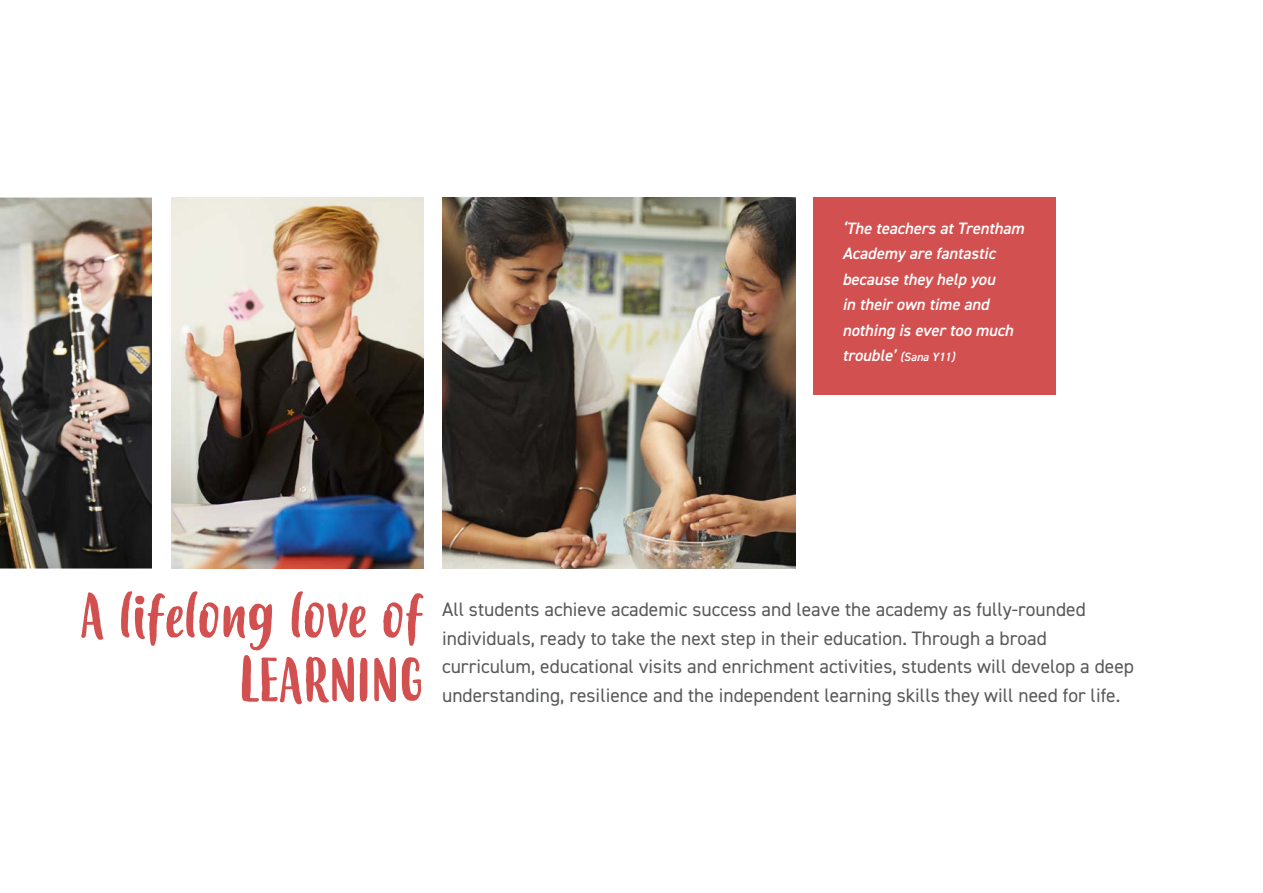
<style>
.page{position:relative;width:1263px;height:893px;background:#fff}
.page>*{position:absolute;margin:0;border:0;box-sizing:border-box;transform-origin:0 0}
.t1{font:60px/64.5px "Budidaya";color:#d25150;text-align:right}
.t2{font:19.5px/28.5px "DIN2014";color:#58595b}
.t3{font:italic 600 16.5px/25.5px "DIN2014";color:#fff}
.t4{font:italic 600 12px "DIN2014";color:#fff}
.s1{font-size:16.5px}
</style>
<div class="page">
<img style="left:0;top:197px;width:174px;height:372px">
<img style="left:172px;top:198px;width:252px;height:370px">
<img style="left:442px;top:198px;width:353px;height:370px">
<div style="left:813px;top:198px;width:243px;height:197px;background:#d25150"></div>
<p class="t3" style="left:842px;top:215px;width:183px">‘The teachers at Trentham<br>Academy are fantastic because they help you<br>in their own time and nothing is ever too much</p>
<p class="t4" style="left:842px;top:349px;width:114px"><span class="s1">trouble’</span> (Sana Y11)</p>
<h1 class="t1" style="left:80px;top:586px;width:345px">A lifelong love of<br>LEARNING</h1>
<p class="t2" style="left:442px;top:595px;width:693px">All students achieve academic success and leave the academy as fully-rounded individuals, ready to take the next step in their education. Through a broad curriculum, educational visits and enrichment activities, students will develop a deep understanding, resilience and the independent learning skills they will need for life.</p>
</div>
